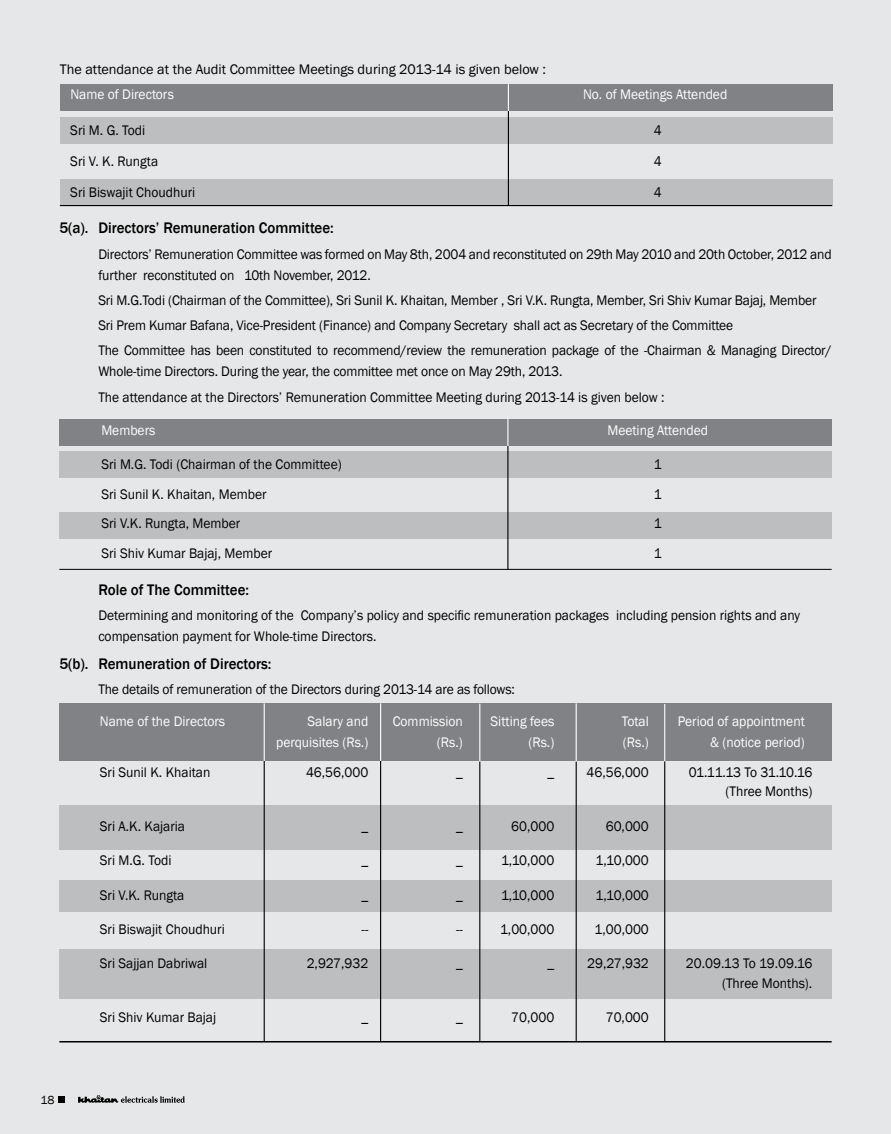
<style>
.page{position:relative;width:891px;height:1134px;background:#e6e7e8}
.page>*{position:absolute;margin:0;border:0;box-sizing:border-box;transform-origin:0 0}
.t1{font:500 15.75px "Franklin Gothic";color:#000;scale:.95 1}
.t2{font:14.25px/25.2px "Franklin Gothic";letter-spacing:-.01em;color:#000;scale:.95 1}
.t3{font:14.25px "Franklin Gothic";color:#fff;scale:.95 1}
.t4{font:14.25px "Franklin Gothic";letter-spacing:-.01em;color:#000}
.t5{font:12px "Franklin Gothic";color:#000}
</style>
<div class="page">
<div style="left:59px;top:1096px;width:6px;height:7px;background:#000"></div>
<svg style="left:78px;top:1095px;width:107px;height:8px"></svg>
<div style="left:59px;top:419px;width:773px;height:27px;background:#808285"></div>
<div style="left:59px;top:451px;width:773px;height:27px;background:#bcbec0"></div>
<div style="left:59px;top:512px;width:773px;height:27px;background:#bcbec0"></div>
<svg style="left:507px;top:419px;width:1px;height:27px"></svg>
<hr style="left:507px;top:446px;width:1px;height:124px;background:#000">
<hr style="left:59px;top:569px;width:773px;height:1px;background:#000">
<div style="left:59px;top:704px;width:773px;height:57px;background:#808285"></div>
<div style="left:59px;top:805px;width:773px;height:44px;background:#bcbec0"></div>
<div style="left:59px;top:881px;width:773px;height:31px;background:#bcbec0"></div>
<div style="left:59px;top:949px;width:773px;height:50px;background:#bcbec0"></div>
<hr style="left:664px;top:704px;width:1px;height:60px;background:#fff">
<hr style="left:576px;top:703px;width:1px;height:61px;background:#fff">
<hr style="left:479px;top:704px;width:1px;height:60px;background:#fff">
<hr style="left:380px;top:703px;width:1px;height:58px;background:#fff">
<hr style="left:664px;top:761px;width:1px;height:281px;background:#000">
<hr style="left:576px;top:762px;width:1px;height:279px;background:#000">
<hr style="left:479px;top:762px;width:1px;height:279px;background:#000">
<hr style="left:380px;top:761px;width:1px;height:280px;background:#000">
<hr style="left:264px;top:761px;width:1px;height:281px;background:#000">
<hr style="left:264px;top:703px;width:1px;height:58px;background:#fff">
<hr style="left:59px;top:1041px;width:773px;height:2px;background:#000">
<div style="left:60px;top:84px;width:772px;height:27px;background:#808285"></div>
<div style="left:60px;top:117px;width:772px;height:27px;background:#bcbec0"></div>
<div style="left:60px;top:179px;width:772px;height:27px;background:#bcbec0"></div>
<svg style="left:508px;top:84px;width:1px;height:27px"></svg>
<hr style="left:508px;top:111px;width:1px;height:95px;background:#000">
<hr style="left:60px;top:205px;width:772px;height:1px;background:#000">
<p class="t4" style="left:60px;top:60px;width:488px">The attendance at the Audit Committee Meetings during 2013-14 is given below :</p>
<p class="t3" style="left:70px;top:86px;width:111px">Name of Directors</p>
<p class="t3" style="left:583px;top:86px;width:153px">No. of Meetings Attended</p>
<p class="t2" style="left:70px;top:118px;width:81px">Sri M. G. Todi</p>
<p class="t2" style="left:654px;top:118px;width:10px">4</p>
<p class="t2" style="left:70px;top:149px;width:94px">Sri V. K. Rungta</p>
<p class="t2" style="left:654px;top:149px;width:10px">4</p>
<p class="t2" style="left:70px;top:180px;width:133px">Sri Biswajit Choudhuri</p>
<p class="t2" style="left:654px;top:180px;width:10px">4</p>
<p class="t1" style="left:59px;top:218px;width:291px">5(a). Directors’ Remuneration Committee:</p>
<p class="t2" style="left:98px;top:244px;width:773px;line-height:21px">Directors’ Remuneration Committee was formed on May 8th, 2004 and reconstituted on 29th May 2010 and 20th October, 2012 and further reconstituted on 10th November, 2012.</p>
<p class="t2" style="left:98px;top:288px;width:774px">Sri M.G.Todi (Chairman of the Committee), Sri Sunil K. Khaitan, Member , Sri V.K. Rungta, Member, Sri Shiv Kumar Bajaj, Member<br>Sri Prem Kumar Bafana, Vice-President (Finance) and Company Secretary shall act as Secretary of the Committee<br>The Committee has been constituted to recommend/review the remuneration package of the -Chairman &amp; Managing Director/</p>
<p class="t2" style="left:98px;top:359px;width:598px">Whole-time Directors. During the year, the committee met once on May 29th, 2013.<br>The attendance at the Directors’ Remuneration Committee Meeting during 2013-14 is given below :</p>
<p class="t3" style="left:101px;top:421px;width:59px">Members</p>
<p class="t3" style="left:607px;top:421px;width:108px">Meeting Attended</p>
<p class="t2" style="left:101px;top:452px;width:255px">Sri M.G. Todi (Chairman of the Committee)</p>
<p class="t2" style="left:654px;top:452px;width:10px">1</p>
<p class="t2" style="left:101px;top:482px;width:175px">Sri Sunil K. Khaitan, Member</p>
<p class="t2" style="left:654px;top:482px;width:10px">1</p>
<p class="t2" style="left:101px;top:511px;width:148px">Sri V.K. Rungta, Member</p>
<p class="t2" style="left:654px;top:511px;width:10px">1</p>
<p class="t2" style="left:101px;top:541px;width:181px">Sri Shiv Kumar Bajaj, Member</p>
<p class="t2" style="left:654px;top:541px;width:10px">1</p>
<p class="t1" style="left:98px;top:580px;width:160px">Role of The Committee:</p>
<p class="t2" style="left:98px;top:605px;width:740px;line-height:21px">Determining and monitoring of the Company’s policy and specific remuneration packages including pension rights and any compensation payment for Whole-time Directors.</p>
<p class="t1" style="left:59px;top:654px;width:225px">5(b). Remuneration of Directors:</p>
<p class="t2" style="left:98px;top:677px;width:440px">The details of remuneration of the Directors during 2013-14 are as follows:</p>
<p class="t3" style="left:100px;top:713px;width:133px">Name of the Directors</p>
<p class="t3" style="left:308px;top:713px;width:66px">Salary and</p>
<p class="t3" style="left:393px;top:713px;width:75px">Commission</p>
<p class="t3" style="left:491px;top:713px;width:69px">Sitting fees</p>
<p class="t3" style="left:622px;top:713px;width:30px">Total</p>
<p class="t3" style="left:678px;top:713px;width:135px">Period of appointment</p>
<p class="t3" style="left:276px;top:734px;width:98px">perquisites (Rs.)</p>
<p class="t3" style="left:437px;top:734px;width:29px">(Rs.)</p>
<p class="t3" style="left:528px;top:734px;width:29px">(Rs.)</p>
<p class="t3" style="left:623px;top:734px;width:29px">(Rs.)</p>
<p class="t3" style="left:710px;top:734px;width:101px">&amp; (notice period)</p>
<p class="t2" style="left:100px;top:760px;width:118px">Sri Sunil K. Khaitan</p>
<p class="t2" style="left:306px;top:760px;width:67px">46,56,000</p>
<p class="t2" style="left:456px;top:760px;width:9px">_</p>
<p class="t2" style="left:548px;top:760px;width:9px">_</p>
<p class="t2" style="left:587px;top:760px;width:67px">46,56,000</p>
<p class="t2" style="left:689px;top:763px;width:131px;line-height:19.5px;text-align:right">01.11.13 To 31.10.16 (Three Months)</p>
<p class="t2" style="left:100px;top:814px;width:91px">Sri A.K. Kajaria</p>
<p class="t2" style="left:362px;top:814px;width:9px">_</p>
<p class="t2" style="left:456px;top:814px;width:9px">_</p>
<p class="t2" style="left:511px;top:814px;width:47px">60,000</p>
<p class="t2" style="left:606px;top:814px;width:47px">60,000</p>
<p class="t2" style="left:100px;top:848px;width:77px">Sri M.G. Todi</p>
<p class="t2" style="left:362px;top:848px;width:9px">_</p>
<p class="t2" style="left:456px;top:848px;width:9px">_</p>
<p class="t2" style="left:501px;top:848px;width:58px">1,10,000</p>
<p class="t2" style="left:596px;top:848px;width:58px">1,10,000</p>
<p class="t2" style="left:100px;top:883px;width:90px">Sri V.K. Rungta</p>
<p class="t2" style="left:362px;top:883px;width:9px">_</p>
<p class="t2" style="left:456px;top:883px;width:9px">_</p>
<p class="t2" style="left:501px;top:883px;width:58px">1,10,000</p>
<p class="t2" style="left:596px;top:883px;width:58px">1,10,000</p>
<p class="t2" style="left:100px;top:917px;width:133px">Sri Biswajit Choudhuri</p>
<p class="t2" style="left:362px;top:917px;width:9px">--</p>
<p class="t2" style="left:456px;top:917px;width:9px">--</p>
<p class="t2" style="left:500px;top:917px;width:59px">1,00,000</p>
<p class="t2" style="left:595px;top:917px;width:59px">1,00,000</p>
<p class="t2" style="left:100px;top:951px;width:115px">Sri Sajjan Dabriwal</p>
<p class="t2" style="left:307px;top:951px;width:66px">2,927,932</p>
<p class="t2" style="left:456px;top:951px;width:9px">_</p>
<p class="t2" style="left:548px;top:951px;width:9px">_</p>
<p class="t2" style="left:587px;top:951px;width:66px">29,27,932</p>
<p class="t2" style="left:686px;top:954px;width:135px;line-height:19.5px;text-align:right">20.09.13 To 19.09.16 (Three Months).</p>
<p class="t2" style="left:100px;top:1005px;width:124px">Sri Shiv Kumar Bajaj</p>
<p class="t2" style="left:362px;top:1005px;width:9px">_</p>
<p class="t2" style="left:456px;top:1005px;width:9px">_</p>
<p class="t2" style="left:511px;top:1005px;width:47px">70,000</p>
<p class="t2" style="left:606px;top:1005px;width:47px">70,000</p>
<p class="t5" style="left:40px;top:1092px;width:15px">18</p>
</div>
